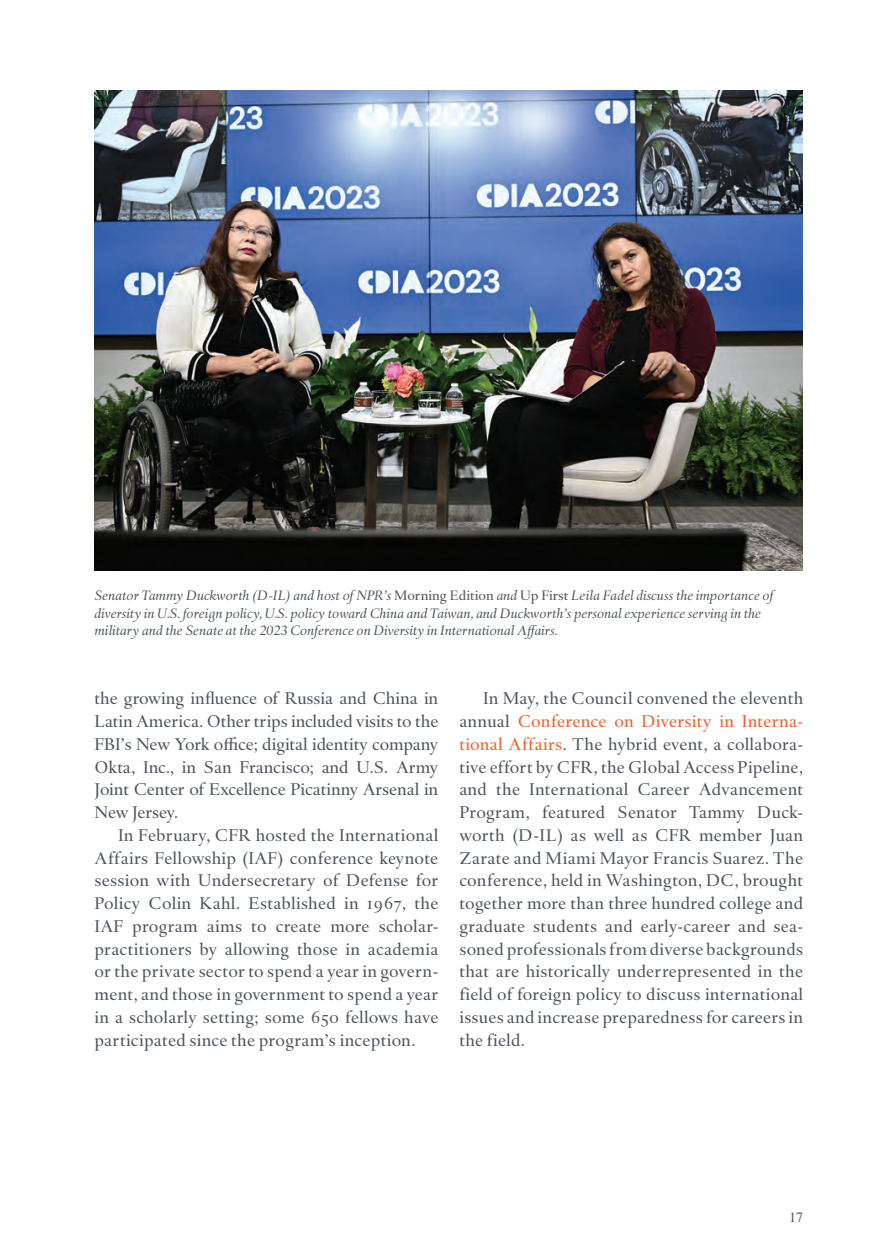
<style>
.page{position:relative;width:882px;height:1260px;background:#fff}
.page>*{position:absolute;margin:0;border:0;box-sizing:border-box;transform-origin:0 0}
.G-TXhyphensindent_15{font:17.5px/22.8px "Haarlemmer MT Pro";letter-spacing:.005em;color:#4b545e;text-align:justify}
.CT{font:italic 14px/17.5px "Haarlemmer MT Pro";color:#4b545e}
.t1{font:14px "Times";color:#4b545e}
.s1{font-style:normal}
.s2{color:#f15d29}
</style>
<div class="page">
<img style="left:94px;top:90px;width:709px;height:480px">
<p class="CT" style="left:94px;top:587px;width:680px">Senator Tammy Duckworth (D-IL) and host of NPR’s <span class="s1">Morning Edition</span> and <span class="s1">Up First</span> Leila Fadel discuss the importance of diversity in U.S. foreign policy, U.S. policy toward China and Taiwan, and Duckworth’s personal experience serving in the military and the Senate at the 2023 Conference on Diversity in International Affairs.</p>
<p class="G-TXhyphensindent_15" style="left:94px;top:688px;width:345px">the growing influence of Russia and China in Latin America. Other trips included visits to the FBI’s New York office; digital identity company Okta, Inc., in San Francisco; and U.S. Army Joint Center of Excellence Picatinny Arsenal in New Jersey.</p>
<p class="G-TXhyphensindent_15" style="left:94px;top:824px;width:345px;text-indent:24px">In February, CFR hosted the International Affairs Fellowship (IAF) conference keynote session with Undersecretary of Defense for Policy Colin Kahl. Established in 1967, the IAF program aims to create more scholar&shy;practitioners by allowing those in academia or the private sector to spend a year in govern&shy;ment, and those in government to spend a year in a scholarly setting; some 650 fellows have participated since the program’s inception.</p>
<p class="G-TXhyphensindent_15" style="left:459px;top:688px;width:345px;text-indent:24px">In May, the Council convened the eleventh annual <span class="s2">Conference on Diversity in Interna&shy;tional Affairs</span>. The hybrid event, a collabora&shy;tive effort by CFR, the Global Access Pipeline, and the International Career Advancement Program, featured Senator Tammy Duck&shy;worth (D-IL) as well as CFR member Juan Zarate and Miami Mayor Francis Suarez. The conference, held in Washington, DC, brought together more than three hundred college and graduate students and early-career and sea&shy;soned professionals from diverse backgrounds that are historically underrepresented in the field of foreign policy to discuss international issues and increase preparedness for careers in the field.</p>
<p class="t1" style="left:789px;top:1204px;width:15px">17</p>
</div>
